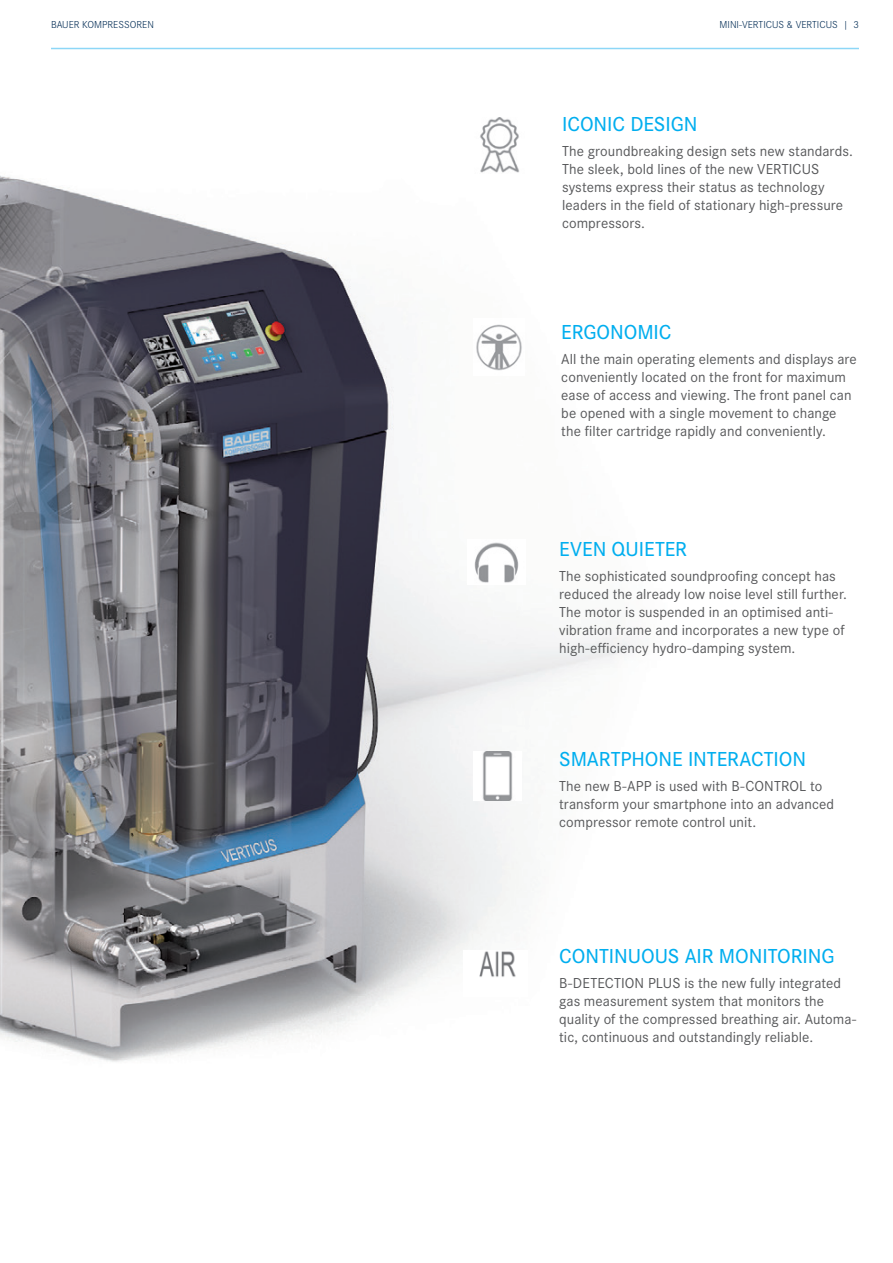
<style>
.page{position:relative;width:893px;height:1263px;background:#fff}
.page>*{position:absolute;margin:0;border:0;box-sizing:border-box;transform-origin:0 0}
.t1{font:500 21px "Corporate S";letter-spacing:-.005em;color:#00aeef}
.t2{font:15px/18px "Corporate S";letter-spacing:.005em;color:#57585a}
.t3{font:300 10.5px "Corporate S";color:#002b54}
</style>
<div class="page">
<hr style="left:51px;top:48px;width:808px;height:1px;background:#8dd7f7">
<img style="left:0;top:175px;width:637px;height:887px">
<img style="left:463px;top:950px;width:64px;height:47px">
<img style="left:473px;top:752px;width:49px;height:49px">
<img style="left:468px;top:539px;width:58px;height:45px">
<img style="left:480px;top:118px;width:39px;height:55px">
<img style="left:474px;top:319px;width:50px;height:56px">
<p class="t3" style="left:51px;top:18px;width:104px">BAUER KOMPRESSOREN</p>
<p class="t3" style="left:720px;top:18px;width:141px">MINI-VERTICUS &amp; VERTICUS | 3</p>
<h1 class="t1" style="left:562px;top:108px;width:137px">ICONIC DESIGN</h1>
<p class="t2" style="left:562px;top:141px;width:292px">The groundbreaking design sets new standards.<br>The sleek, bold lines of the new VERTICUS systems express their status as technology leaders in the field of stationary high-pressure compressors.</p>
<h1 class="t1" style="left:561px;top:316px;width:112px">ERGONOMIC</h1>
<p class="t2" style="left:561px;top:349px;width:297px">All the main operating elements and displays are conveniently located on the front for maximum ease of access and viewing. The front panel can be opened with a single movement to change the filter cartridge rapidly and conveniently.</p>
<h1 class="t1" style="left:559px;top:533px;width:129px">EVEN QUIETER</h1>
<p class="t2" style="left:559px;top:565px;width:289px">The sophisticated soundproofing concept has reduced the already low noise level still further.<br>The motor is suspended in an optimised anti&shy;vibration frame and incorporates a new type of high-efficiency hydro-damping system.</p>
<h1 class="t1" style="left:559px;top:743px;width:248px">SMARTPHONE INTERACTION</h1>
<p class="t2" style="left:559px;top:775px;width:276px">The new B-APP is used with B-CONTROL to transform your smartphone into an advanced compressor remote control unit.</p>
<h1 class="t1" style="left:559px;top:940px;width:277px">CONTINUOUS AIR MONITORING</h1>
<p class="t2" style="left:559px;top:973px;width:298px">B-DETECTION PLUS is the new fully integrated gas measurement system that monitors the quality of the compressed breathing air. Automa&shy;tic, continuous and outstandingly reliable.</p>
</div>
